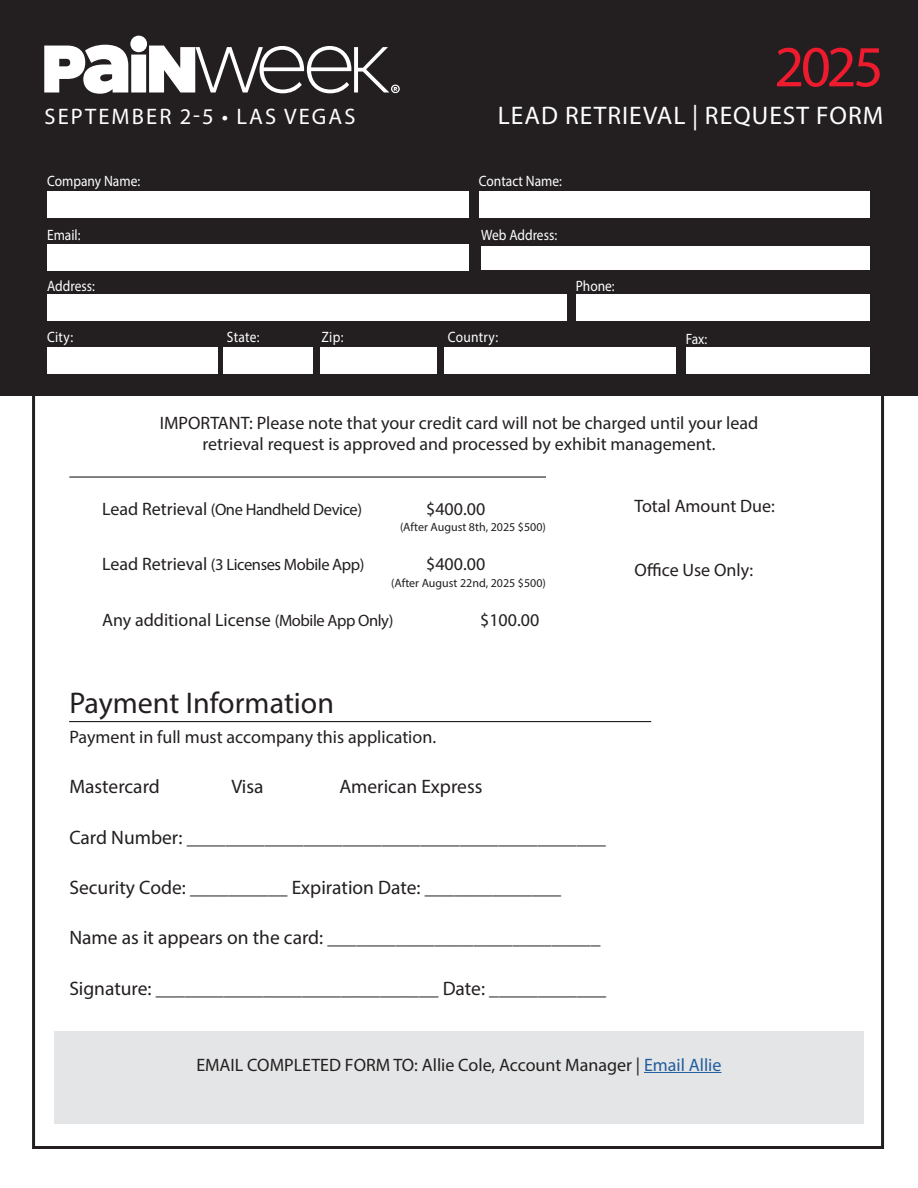
<style>
.page{position:relative;width:918px;height:1188px;background:#fff}
.page>*{position:absolute;margin:0;border:0;box-sizing:border-box;transform-origin:0 0}
.t1{font:58.5px "Myriad Pro";color:#ed1b2d}
.t2{font:30px "Myriad Pro";color:#231f20}
.t3{font:25.5px "Myriad Pro";letter-spacing:.04em;color:#fff}
.t4{font:22.5px "Myriad Pro";letter-spacing:.095em;color:#fff}
.t5{font:19.5px "Myriad Pro";color:#231f20}
.t6{font:18px "Myriad Pro";color:#231f20}
.t7{font:16.5px "Myriad Pro";letter-spacing:-.025em;color:#231f20}
.t8{font:15px "Myriad Pro";color:#fff;scale:.9 1}
.t9{font:15px "Myriad Pro";letter-spacing:.02em;color:#fff;scale:.9 1}
.t10{font:12px "Myriad Pro";color:#231f20}
.s1{font-size:18px}
.s2{font-size:16.5px}
.s3{color:#215e9f}
</style>
<div class="page">
<div style="left:0;top:0;width:918px;height:395px;background:#231f20"></div>
<div style="left:47px;top:191px;width:422px;height:26px;background:#fff"></div>
<div style="left:47px;top:244px;width:422px;height:26px;background:#fff"></div>
<div style="left:482px;top:246px;width:388px;height:23px;background:#fff"></div>
<div style="left:479px;top:191px;width:391px;height:26px;background:#fff"></div>
<div style="left:47px;top:294px;width:520px;height:26px;background:#fff"></div>
<div style="left:47px;top:347px;width:171px;height:27px;background:#fff"></div>
<div style="left:576px;top:294px;width:294px;height:26px;background:#fff"></div>
<div style="left:686px;top:348px;width:184px;height:26px;background:#fff"></div>
<div style="left:224px;top:347px;width:89px;height:27px;background:#fff"></div>
<div style="left:320px;top:347px;width:116px;height:27px;background:#fff"></div>
<div style="left:444px;top:347px;width:232px;height:27px;background:#fff"></div>
<svg style="left:44px;top:36px;width:356px;height:58px"></svg>
<div style="left:54px;top:1032px;width:810px;height:92px;background:#e4e5e6"></div>
<hr style="left:644px;top:1072px;width:78px;height:1px;background:#215e9f">
<hr style="left:69px;top:476px;width:477px;height:2px;background:#231f20">
<hr style="left:69px;top:721px;width:582px;height:1px;background:#231f20">
<p class="t4" style="left:45px;top:103px;width:313px">SEPTEMBER 2-5 • LAS VEGAS</p>
<p class="t1" style="left:774px;top:31px;width:111px">2025</p>
<p class="t3" style="left:498px;top:100px;width:387px">LEAD RETRIEVAL | REQUEST FORM</p>
<p class="t8" style="left:47px;top:172px;width:105px">Company Name:</p>
<p class="t8" style="left:479px;top:172px;width:94px">Contact Name:</p>
<p class="t8" style="left:47px;top:226px;width:39px">Email:</p>
<p class="t8" style="left:481px;top:226px;width:86px">Web Address:</p>
<p class="t8" style="left:47px;top:276px;width:55px">Address:</p>
<p class="t8" style="left:576px;top:276px;width:45px">Phone:</p>
<p class="t8" style="left:47px;top:328px;width:30px">City:</p>
<p class="t8" style="left:227px;top:328px;width:38px">State:</p>
<p class="t8" style="left:322px;top:328px;width:26px">Zip:</p>
<p class="t9" style="left:448px;top:328px;width:58px">Country:</p>
<p class="t8" style="left:686px;top:330px;width:25px">Fax:</p>
<p class="t6" style="left:160px;top:411px;width:600px">IMPORTANT: Please note that your credit card will not be charged until your lead</p>
<p class="t6" style="left:203px;top:432px;width:514px">retrieval request is approved and processed by exhibit management.</p>
<p class="t7" style="left:102px;top:499px;width:262px"><span class="s1">Lead Retrieval</span> (One Handheld Device)</p>
<p class="t6" style="left:426px;top:498px;width:61px">$400.00</p>
<p class="t10" style="left:400px;top:520px;width:147px">(After August 8th, 2025 $500)</p>
<p class="t7" style="left:102px;top:554px;width:264px"><span class="s1">Lead Retrieval</span> (3 Licenses Mobile App)</p>
<p class="t6" style="left:426px;top:553px;width:61px">$400.00</p>
<p class="t6" style="left:102px;top:608px;width:293px">Any additional License <span class="s2">(Mobile App Only)</span></p>
<p class="t6" style="left:480px;top:608px;width:61px">$100.00</p>
<p class="t10" style="left:391px;top:576px;width:156px">(After August 22nd, 2025 $500)</p>
<p class="t2" style="left:69px;top:684px;width:266px">Payment Information</p>
<p class="t6" style="left:69px;top:726px;width:368px">Payment in full must accompany this application.</p>
<p class="t5" style="left:69px;top:775px;width:92px">Mastercard</p>
<p class="t5" style="left:231px;top:775px;width:34px">Visa</p>
<p class="t5" style="left:339px;top:775px;width:145px">American Express</p>
<p class="t5" style="left:69px;top:825px;width:538px">Card Number: ___________________________________________</p>
<p class="t5" style="left:69px;top:875px;width:493px">Security Code: __________ Expiration Date: ______________</p>
<p class="t5" style="left:69px;top:926px;width:533px">Name as it appears on the card: ____________________________</p>
<p class="t5" style="left:69px;top:976px;width:538px">Signature: _____________________________ Date: ____________</p>
<p class="t6" style="left:634px;top:495px;width:142px">Total Amount Due:</p>
<p class="t6" style="left:634px;top:559px;width:120px">Office Use Only:</p>
<p class="t6" style="left:196px;top:1054px;width:527px">EMAIL COMPLETED FORM TO: Allie Cole, Account Manager | <span class="s3">Email Allie</span></p>
</div>
